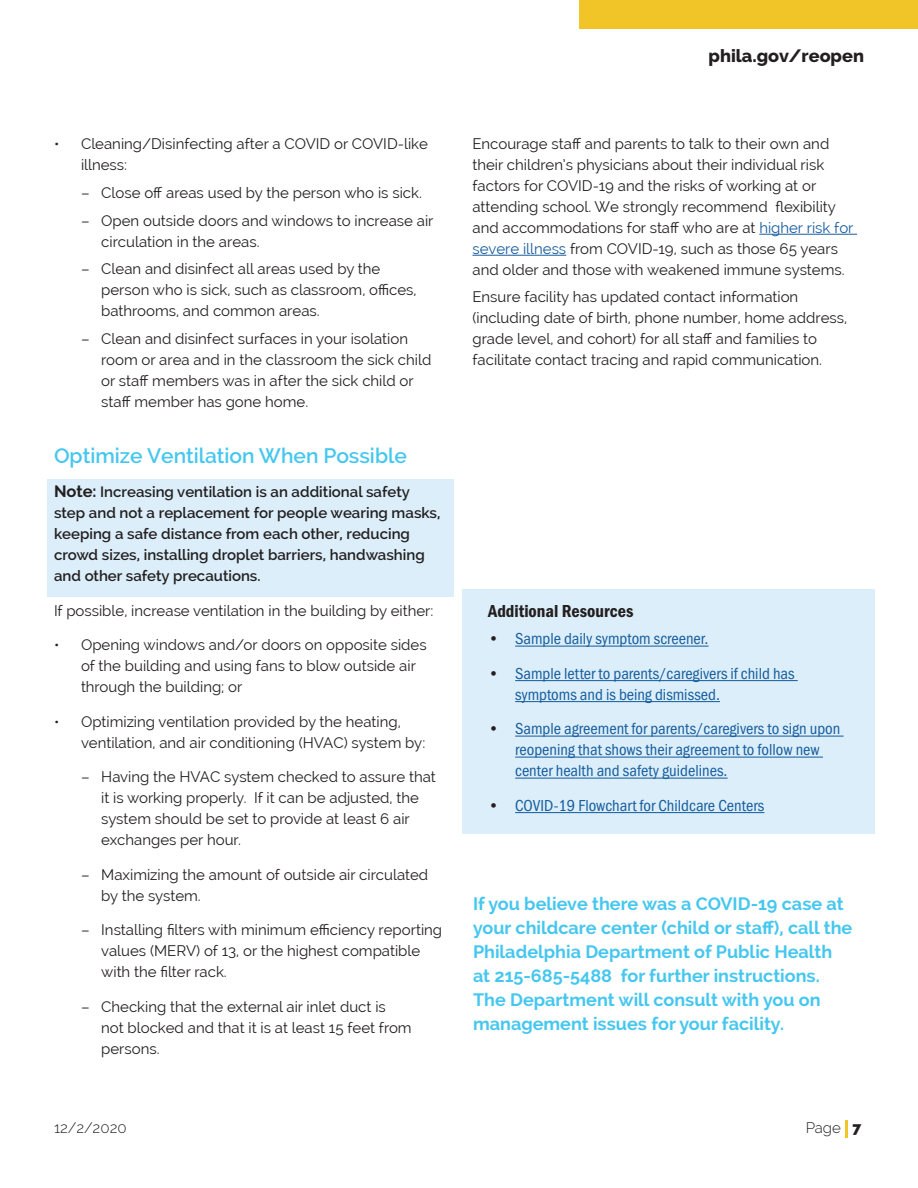
<style>
.page{position:relative;width:918px;height:1188px;background:#fff}
.page>*{position:absolute;margin:0;border:0;box-sizing:border-box;transform-origin:0 0}
.t1{font:600 21px "Raleway";color:#46c7ef}
.t2{font:700 18px/24px "Raleway";color:#46c7ef}
.t3{font:18px "Franklin Gothic URW Con Dem";color:#231f20}
.t4{font:800 18px "Raleway";color:#231f20}
.t5{font:16.5px/21px "Franklin Gothic URW Con Boo";color:#175d9e}
.t6{font:15px/21px "Raleway";color:#231f20}
.t7{font:600 15px/21px "Raleway";color:#231f20}
.t8{font:300 15px "Raleway";color:#231f20}
.s1{font-weight:700;font-size:16.5px}
.s2{color:#175d9e}
.s3{color:#231f20}
.s4{font-weight:900}
</style>
<div class="page">
<div style="left:579px;top:0;width:339px;height:28px;background:#f1c527"></div>
<hr style="left:845px;top:1120px;width:3px;height:17px;background:#f1c527">
<div style="left:48px;top:480px;width:406px;height:117px;background:#dbeef9"></div>
<div style="left:462px;top:590px;width:413px;height:244px;background:#dbeef9"></div>
<hr style="left:759px;top:234px;width:98px;height:1px;background:#175d9e">
<hr style="left:472px;top:255px;width:94px;height:1px;background:#175d9e">
<hr style="left:515px;top:646px;width:194px;height:1px;background:#175d9e">
<hr style="left:515px;top:680px;width:283px;height:1px;background:#175d9e">
<hr style="left:515px;top:701px;width:205px;height:1px;background:#175d9e">
<hr style="left:515px;top:736px;width:329px;height:1px;background:#175d9e">
<hr style="left:515px;top:757px;width:308px;height:1px;background:#175d9e">
<hr style="left:515px;top:778px;width:213px;height:1px;background:#175d9e">
<hr style="left:515px;top:812px;width:249px;height:1px;background:#175d9e">
<p class="t6" style="left:81px;top:133px;width:349px;text-indent:-27px">• Cleaning/Disinfecting after a COVID or COVID-like illness:</p>
<p class="t6" style="left:81px;top:182px;width:342px">– Close off areas used by the person who is sick.</p>
<p class="t6" style="left:101px;top:210px;width:334px;text-indent:-20px">– Open outside doors and windows to increase air circulation in the areas.</p>
<p class="t6" style="left:101px;top:259px;width:317px;text-indent:-20px">– Clean and disinfect all areas used by the person who is sick, such as classroom, offices, bathrooms, and common areas.</p>
<p class="t6" style="left:101px;top:328px;width:332px;text-indent:-20px">– Clean and disinfect surfaces in your isolation room or area and in the classroom the sick child or staff members was in after the sick child or staff member has gone home.</p>
<p class="t1" style="left:54px;top:443px;width:354px">Optimize Ventilation When Possible</p>
<p class="t7" style="left:54px;top:481px;width:388px"><span class="s1">Note:</span> Increasing ventilation is an additional safety step and not a replacement for people wearing masks, keeping a safe distance from each other, reducing crowd sizes, installing droplet barriers, handwashing and other safety precautions.</p>
<p class="t6" style="left:54px;top:600px;width:381px">If possible, increase ventilation in the building by either:</p>
<p class="t6" style="left:81px;top:634px;width:347px;text-indent:-27px">• Opening windows and/or doors on opposite sides of the building and using fans to blow outside air through the building; or</p>
<p class="t6" style="left:81px;top:711px;width:346px;text-indent:-27px">• Optimizing ventilation provided by the heating, ventilation, and air conditioning (HVAC) system by:</p>
<p class="t6" style="left:101px;top:766px;width:336px;text-indent:-20px">– Having the HVAC system checked to assure that it is working properly. If it can be adjusted, the system should be set to provide at least 6 air exchanges per hour.</p>
<p class="t6" style="left:101px;top:864px;width:329px;text-indent:-20px">– Maximizing the amount of outside air circulated by the system.</p>
<p class="t6" style="left:101px;top:919px;width:342px;text-indent:-20px">– Installing filters with minimum efficiency reporting values (MERV) of 13, or the highest compatible with the filter rack.</p>
<p class="t6" style="left:101px;top:996px;width:312px;text-indent:-20px">– Checking that the external air inlet duct is not blocked and that it is at least 15 feet from persons.</p>
<p class="t4" style="left:709px;top:46px;width:157px">phila.gov/reopen</p>
<p class="t6" style="left:472px;top:133px;width:383px">Encourage staff and parents to talk to their own and their children’s physicians about their individual risk factors for COVID-19 and the risks of working at or attending school. We strongly recommend flexibility and accommodations for staff who are at <span class="s2">higher risk for severe illness</span> from COVID-19, such as those 65 years and older and those with weakened immune systems.</p>
<p class="t6" style="left:472px;top:286px;width:376px">Ensure facility has updated contact information (including date of birth, phone number, home address, grade level, and cohort) for all staff and families to facilitate contact tracing and rapid communication.</p>
<p class="t3" style="left:488px;top:599px;width:147px">Additional Resources</p>
<p class="t5" style="left:488px;top:628px;width:222px"><span class="s3">•</span> Sample daily symptom screener.</p>
<p class="t5" style="left:515px;top:663px;width:281px;text-indent:-27px"><span class="s3">•</span> Sample letter to parents/caregivers if child has symptoms and is being dismissed.</p>
<p class="t5" style="left:515px;top:718px;width:327px;text-indent:-27px"><span class="s3">•</span> Sample agreement for parents/caregivers to sign upon reopening that shows their agreement to follow new center health and safety guidelines.</p>
<p class="t5" style="left:488px;top:795px;width:278px"><span class="s3">•</span> COVID-19 Flowchart for Childcare Centers</p>
<p class="t2" style="left:473px;top:891px;width:381px">If you believe there was a COVID-19 case at your childcare center (child or staff), call the Philadelphia Department of Public Health at 215-685-5488 for further instructions.<br>The Department will consult with you on management issues for your facility.</p>
<p class="t8" style="left:54px;top:1119px;width:74px">12/2/2020</p>
<p class="t8" style="left:806px;top:1119px;width:57px">Page <span class="s4">7</span></p>
</div>
